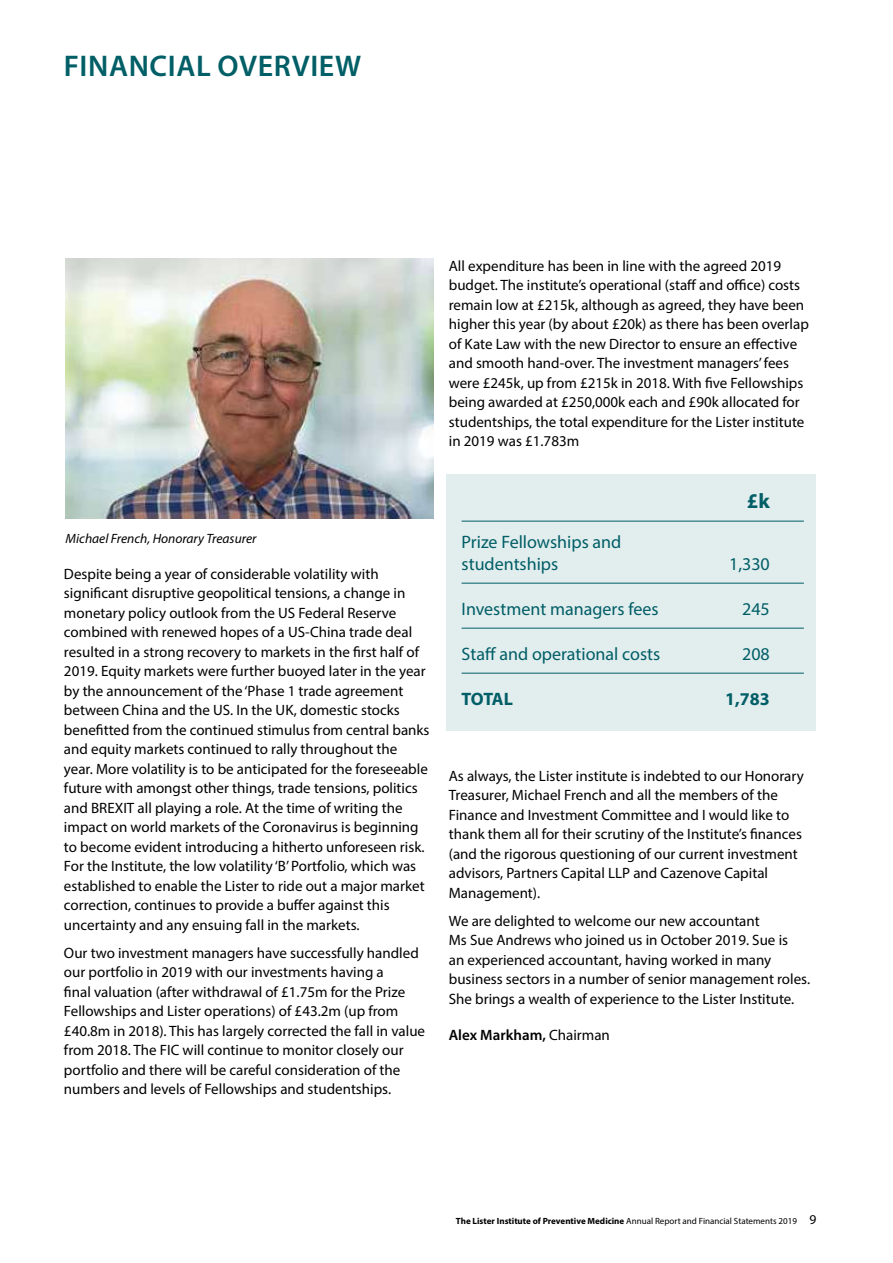
<style>
.page{position:relative;width:893px;height:1263px;background:#fff}
.page>*{position:absolute;margin:0;border:0;box-sizing:border-box;transform-origin:0 0}
.t1{font:600 30px "Myriad Pro";letter-spacing:.02em;color:#005e66}
.t2{font:700 21px "Myriad Pro";color:#005e66}
.t3{font:18px/22.5px "Myriad Pro";color:#005e66}
.t4{font:700 18px "Myriad Pro";letter-spacing:-.015em;color:#005e66}
.t5{font:15px/19.5px "Myriad Pro";color:#000}
.t6{font:600 15px "Myriad Pro";color:#000}
.t7{font:italic 13.5px "Myriad Pro";color:#000}
.t8{font:700 9px "Myriad Pro";color:#000}
.s1{font-weight:400}
.s2{font-weight:400;font-size:13.5px}
</style>
<div class="page">
<div style="left:446px;top:475px;width:370px;height:256px;background:#e2edee"></div>
<hr style="left:462px;top:521px;width:342px;height:1px;background:#005e66">
<hr style="left:462px;top:583px;width:342px;height:1px;background:#005e66">
<hr style="left:462px;top:628px;width:342px;height:1px;background:#005e66">
<hr style="left:462px;top:673px;width:342px;height:1px;background:#005e66">
<img style="left:66px;top:258px;width:368px;height:261px">
<h1 class="t1" style="left:64px;top:46px;width:299px">FINANCIAL OVERVIEW</h1>
<p class="t7" style="left:66px;top:530px;width:192px">Michael French, Honorary Treasurer</p>
<p class="t5" style="left:64px;top:564px;width:367px">Despite being a year of considerable volatility with significant disruptive geopolitical tensions, a change in monetary policy outlook from the US Federal Reserve combined with renewed hopes of a US-China trade deal resulted in a strong recovery to markets in the first half of 2019. Equity markets were further buoyed later in the year by the announcement of the ‘Phase 1 trade agreement between China and the US. In the UK, domestic stocks benefitted from the continued stimulus from central banks and equity markets continued to rally throughout the year. More volatility is to be anticipated for the foreseeable future with amongst other things, trade tensions, politics and BREXIT all playing a role. At the time of writing the impact on world markets of the Coronavirus is beginning to become evident introducing a hitherto unforeseen risk.<br>For the Institute, the low volatility ‘B’ Portfolio, which was established to enable the Lister to ride out a major market correction, continues to provide a buffer against this uncertainty and any ensuing fall in the markets.</p>
<p class="t5" style="left:64px;top:943px;width:363px">Our two investment managers have successfully handled our portfolio in 2019 with our investments having a<br>final valuation (after withdrawal of £1.75m for the Prize Fellowships and Lister operations) of £43.2m (up from £40.8m in 2018). This has largely corrected the fall in value from 2018. The FIC will continue to monitor closely our portfolio and there will be careful consideration of the numbers and levels of Fellowships and studentships.</p>
<p class="t5" style="left:449px;top:256px;width:362px">All expenditure has been in line with the agreed 2019 budget. The institute’s operational (staff and office) costs remain low at £215k, although as agreed, they have been higher this year (by about £20k) as there has been overlap of Kate Law with the new Director to ensure an effective and smooth hand-over. The investment managers’ fees were £245k, up from £215k in 2018. With five Fellowships being awarded at £250,000k each and £90k allocated for studentships, the total expenditure for the Lister institute in 2019 was £1.783m</p>
<p class="t3" style="left:462px;top:530px;width:161px">Prize Fellowships and studentships</p>
<h2 class="t2" style="left:747px;top:487px;width:25px">£k</h2>
<p class="t3" style="left:729px;top:553px;width:42px">1,330</p>
<p class="t3" style="left:462px;top:598px;width:198px">Investment managers fees</p>
<p class="t3" style="left:742px;top:598px;width:29px">245</p>
<p class="t3" style="left:462px;top:643px;width:200px">Staff and operational costs</p>
<p class="t3" style="left:742px;top:643px;width:29px">208</p>
<p class="t4" style="left:462px;top:687px;width:53px">TOTAL</p>
<p class="t4" style="left:725px;top:687px;width:46px">1,783</p>
<p class="t5" style="left:449px;top:766px;width:357px">As always, the Lister institute is indebted to our Honorary Treasurer, Michael French and all the members of the Finance and Investment Committee and I would like to thank them all for their scrutiny of the Institute’s finances (and the rigorous questioning of our current investment advisors, Partners Capital LLP and Cazenove Capital Management).</p>
<p class="t5" style="left:449px;top:911px;width:363px">We are delighted to welcome our new accountant<br>Ms Sue Andrews who joined us in October 2019. Sue is<br>an experienced accountant, having worked in many business sectors in a number of senior management roles.<br>She brings a wealth of experience to the Lister Institute.</p>
<p class="t6" style="left:449px;top:1026px;width:163px">Alex Markham, <span class="s1">Chairman</span></p>
<p class="t8" style="left:456px;top:1215px;width:362px">The Lister Institute of Preventive Medicine <span class="s1">Annual Report and Financial Statements 2019</span> <span class="s2">9</span></p>
</div>
